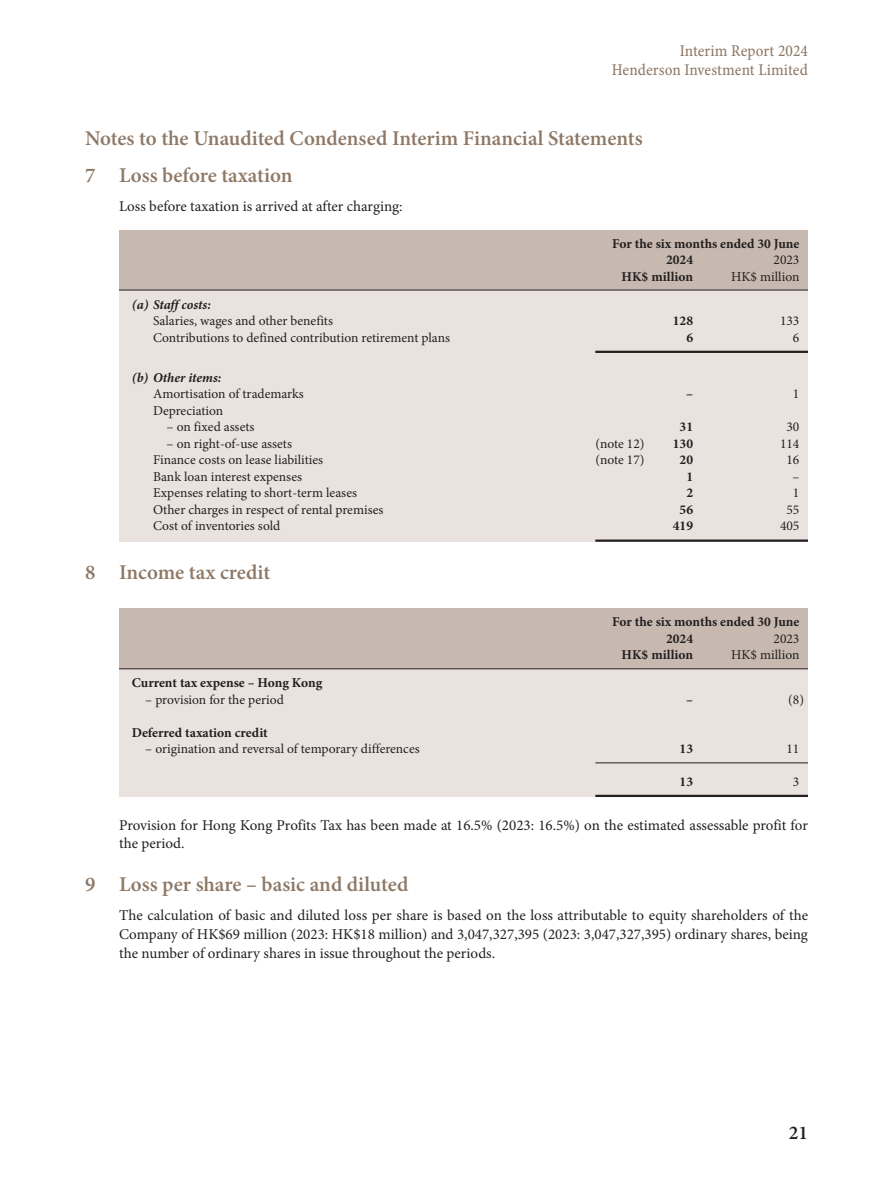
<style>
.page{position:relative;width:893px;height:1191px;background:#fff}
.page>*{position:absolute;margin:0;border:0;box-sizing:border-box;transform-origin:0 0}
.t1{font:600 21px/36.8px "Minion Pro";color:#8e7866}
.t2{font:600 19.5px "Minion Pro";color:#231f20}
.t3{font:16.5px/19.2px "Minion Pro Cn Capt";letter-spacing:.005em;color:#8e7866;text-align:right}
.t4{font:15px/18.8px "Minion Pro";letter-spacing:-.005em;color:#231f20}
.t5{font:13.5px "Minion Pro";color:#231f20}
.t6{font:700 13.5px/16.5px "Minion Pro";color:#231f20}
.t7{font:italic 700 13.5px "Minion Pro";letter-spacing:-.005em;color:#231f20}
</style>
<div class="page">
<div style="left:119px;top:652px;width:689px;height:145px;background:#eae2df"></div>
<div style="left:119px;top:608px;width:689px;height:60px;background:#c7b9af"></div>
<div style="left:119px;top:274px;width:689px;height:268px;background:#eae2df"></div>
<div style="left:119px;top:230px;width:689px;height:60px;background:#c7b9af"></div>
<hr style="left:119px;top:290px;width:689px;height:1px;background:#231f20">
<hr style="left:595px;top:351px;width:213px;height:2px;background:#231f20">
<hr style="left:595px;top:539px;width:213px;height:3px;background:#231f20">
<hr style="left:119px;top:668px;width:689px;height:1px;background:#231f20">
<hr style="left:595px;top:762px;width:213px;height:1px;background:#231f20">
<hr style="left:595px;top:794px;width:213px;height:3px;background:#231f20">
<p class="t3" style="left:612px;top:42px;width:198px">Interim Report 2024<br>Henderson Investment Limited</p>
<h1 class="t1" style="left:85px;top:120px;width:559px">Notes to the Unaudited Condensed Interim Financial Statements<br>7 Loss before taxation</h1>
<p class="t4" style="left:119px;top:197px;width:285px">Loss before taxation is arrived at after charging:</p>
<p class="t6" style="left:666px;top:235px;width:135px;text-indent:-54px">For the six months ended 30 June<br>2024</p>
<p class="t5" style="left:773px;top:251px;width:27px">2023</p>
<p class="t6" style="left:622px;top:268px;width:73px">HK$ million</p>
<p class="t5" style="left:731px;top:267px;width:70px">HK$ million</p>
<p class="t7" style="left:132px;top:295px;width:81px">(a) Staff costs:</p>
<p class="t5" style="left:153px;top:312px;width:181px">Salaries, wages and other benefits</p>
<p class="t6" style="left:673px;top:312px;width:22px">128</p>
<p class="t5" style="left:780px;top:312px;width:21px">133</p>
<p class="t5" style="left:153px;top:328px;width:298px">Contributions to defined contribution retirement plans</p>
<p class="t6" style="left:686px;top:329px;width:8px">6</p>
<p class="t5" style="left:793px;top:328px;width:8px">6</p>
<p class="t7" style="left:132px;top:368px;width:91px">(b) Other items:</p>
<p class="t5" style="left:153px;top:385px;width:152px">Amortisation of trademarks</p>
<p class="t6" style="left:686px;top:386px;width:8px">–</p>
<p class="t5" style="left:793px;top:385px;width:8px">1</p>
<p class="t5" style="left:153px;top:401px;width:72px">Depreciation</p>
<p class="t5" style="left:167px;top:418px;width:89px">– on fixed assets</p>
<p class="t6" style="left:680px;top:419px;width:15px">31</p>
<p class="t5" style="left:786px;top:418px;width:14px">30</p>
<p class="t5" style="left:167px;top:434px;width:127px">– on right-of-use assets</p>
<p class="t5" style="left:595px;top:434px;width:51px">(note 12)</p>
<p class="t6" style="left:673px;top:435px;width:22px">130</p>
<p class="t5" style="left:780px;top:434px;width:21px">114</p>
<p class="t5" style="left:153px;top:451px;width:172px">Finance costs on lease liabilities</p>
<p class="t5" style="left:595px;top:451px;width:51px">(note 17)</p>
<p class="t6" style="left:680px;top:452px;width:15px">20</p>
<p class="t5" style="left:786px;top:451px;width:14px">16</p>
<p class="t5" style="left:153px;top:467px;width:150px">Bank loan interest expenses</p>
<p class="t6" style="left:686px;top:468px;width:8px">1</p>
<p class="t5" style="left:792px;top:467px;width:9px">–</p>
<p class="t5" style="left:153px;top:484px;width:205px">Expenses relating to short-term leases</p>
<p class="t6" style="left:686px;top:485px;width:8px">2</p>
<p class="t5" style="left:793px;top:484px;width:8px">1</p>
<p class="t5" style="left:153px;top:500px;width:232px">Other charges in respect of rental premises</p>
<p class="t6" style="left:680px;top:501px;width:15px">56</p>
<p class="t5" style="left:786px;top:500px;width:14px">55</p>
<p class="t5" style="left:153px;top:517px;width:129px">Cost of inventories sold</p>
<p class="t6" style="left:673px;top:518px;width:22px">419</p>
<p class="t5" style="left:780px;top:517px;width:21px">405</p>
<h1 class="t1" style="left:85px;top:554px;width:187px">8 Income tax credit</h1>
<p class="t6" style="left:666px;top:613px;width:135px;text-indent:-54px">For the six months ended 30 June<br>2024</p>
<p class="t5" style="left:773px;top:629px;width:27px">2023</p>
<p class="t6" style="left:622px;top:646px;width:73px">HK$ million</p>
<p class="t5" style="left:731px;top:646px;width:70px">HK$ million</p>
<p class="t6" style="left:132px;top:674px;width:192px">Current tax expense – Hong Kong</p>
<p class="t5" style="left:145px;top:690px;width:140px">– provision for the period</p>
<p class="t6" style="left:686px;top:691px;width:8px">–</p>
<p class="t5" style="left:788px;top:690px;width:17px">(8)</p>
<p class="t6" style="left:132px;top:724px;width:137px">Deferred taxation credit</p>
<p class="t5" style="left:145px;top:740px;width:276px">– origination and reversal of temporary differences</p>
<p class="t6" style="left:680px;top:740px;width:15px">13</p>
<p class="t5" style="left:786px;top:740px;width:14px">11</p>
<p class="t6" style="left:680px;top:773px;width:15px">13</p>
<p class="t5" style="left:793px;top:772px;width:8px">3</p>
<p class="t4" style="left:119px;top:815px;width:690px">Provision for Hong Kong Profits Tax has been made at 16.5% (2023: 16.5%) on the estimated assessable profit for the period.</p>
<h1 class="t1" style="left:85px;top:865px;width:325px">9 Loss per share – basic and diluted</h1>
<p class="t4" style="left:119px;top:906px;width:691px;text-align:justify">The calculation of basic and diluted loss per share is based on the loss attributable to equity shareholders of the Company of HK$69 million (2023: HK$18 million) and 3,047,327,395 (2023: 3,047,327,395) ordinary shares, being the number of ordinary shares in issue throughout the periods.</p>
<h2 class="t2" style="left:789px;top:1119px;width:21px">21</h2>
</div>
